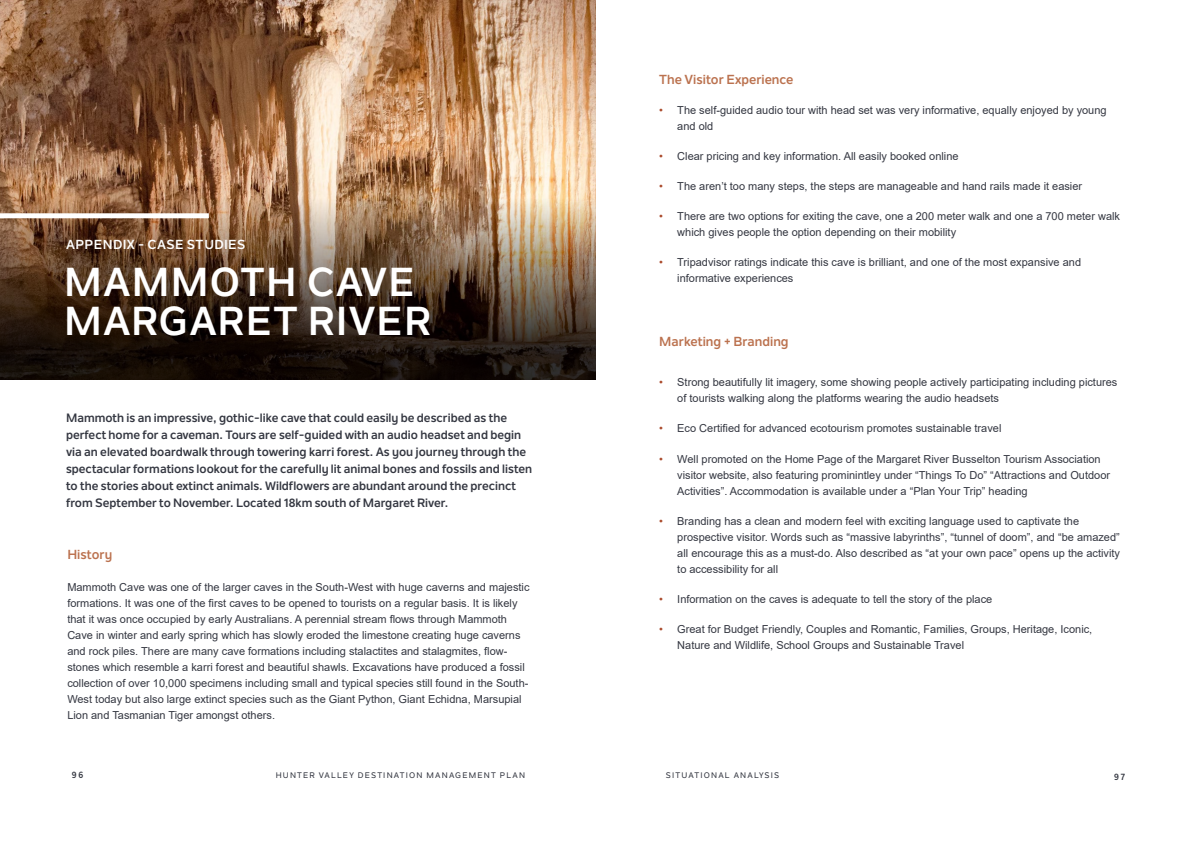
<style>
.page{position:relative;width:1191px;height:842px;background:#fff}
.page>*{position:absolute;margin:0;border:0;box-sizing:border-box;transform-origin:0 0}
.t1{font:700 40px/39px "Nolan Next";letter-spacing:.03em;color:#fff}
.t2{font:700 13px "Nolan Next";color:#bb724f}
.t3{font:700 13px "Nolan Next";letter-spacing:.03em;color:#fff}
.t4{font:700 12px/17px "Nolan Next";color:#343741}
.t5{font:11px/16px "Arial";color:#343741}
.t6{font:700 9px "Nolan Next";color:#343741}
.t7{font:500 8px "Nolan Next";letter-spacing:.15em;color:#343741}
.s1{color:#ab4c2d}
</style>
<div class="page">
<img style="left:0;top:0;width:595px;height:187px">
<img style="left:0;top:187px;width:595px;height:193px">
<div style="left:0;top:213px;width:209px;height:5px;background:#fff"></div>
<p class="t3" style="left:66px;top:237px;width:181px">APPENDIX - CASE STUDIES</p>
<h1 class="t1" style="left:64px;top:262px;width:369px">MAMMOTH CAVE<br>MARGARET RIVER</h1>
<p class="t4" style="left:66px;top:409px;width:468px">Mammoth is an impressive, gothic-like cave that could easily be described as the perfect home for a caveman. Tours are self-guided with an audio headset and begin via an elevated boardwalk through towering karri forest. As you journey through the spectacular formations lookout for the carefully lit animal bones and fossils and listen to the stories about extinct animals. Wildflowers are abundant around the precinct from September to November. Located 18km south of Margaret River.</p>
<p class="t2" style="left:67px;top:547px;width:46px">History</p>
<p class="t5" style="left:67px;top:579px;width:464px">Mammoth Cave was one of the larger caves in the South-West with huge caverns and majestic formations. It was one of the first caves to be opened to tourists on a regular basis. It is likely that it was once occupied by early Australians. A perennial stream flows through Mammoth Cave in winter and early spring which has slowly eroded the limestone creating huge caverns and rock piles. There are many cave formations including stalactites and stalagmites, flow&shy;stones which resemble a karri forest and beautiful shawls. Excavations have produced a fossil collection of over 10,000 specimens including small and typical species still found in the South-West today but also large extinct species such as the Giant Python, Giant Echidna, Marsupial Lion and Tasmanian Tiger amongst others.</p>
<p class="t2" style="left:659px;top:71px;width:136px">The Visitor Experience</p>
<p class="t5" style="left:677px;top:102px;width:431px;text-indent:-18px"><span class="s1">•</span> The self-guided audio tour with head set was very informative, equally enjoyed by young and old</p>
<p class="t5" style="left:659px;top:148px;width:301px"><span class="s1">•</span> Clear pricing and key information. All easily booked online</p>
<p class="t5" style="left:659px;top:178px;width:424px"><span class="s1">•</span> The aren’t too many steps, the steps are manageable and hand rails made it easier</p>
<p class="t5" style="left:677px;top:208px;width:444px;text-indent:-18px"><span class="s1">•</span> There are two options for exiting the cave, one a 200 meter walk and one a 700 meter walk which gives people the option depending on their mobility</p>
<p class="t5" style="left:677px;top:255px;width:405px;text-indent:-18px"><span class="s1">•</span> Tripadvisor ratings indicate this cave is brilliant, and one of the most expansive and informative experiences</p>
<p class="t2" style="left:659px;top:333px;width:131px">Marketing + Branding</p>
<p class="t5" style="left:677px;top:374px;width:441px;text-indent:-18px"><span class="s1">•</span> Strong beautifully lit imagery, some showing people actively participating including pictures of tourists walking along the platforms wearing the audio headsets</p>
<p class="t5" style="left:659px;top:420px;width:344px"><span class="s1">•</span> Eco Certified for advanced ecotourism promotes sustainable travel</p>
<p class="t5" style="left:677px;top:451px;width:434px;text-indent:-18px"><span class="s1">•</span> Well promoted on the Home Page of the Margaret River Busselton Tourism Association visitor website, also featuring prominintley under “Things To Do” “Attractions and Outdoor<br>Activities”. Accommodation is available under a “Plan Your Trip” heading</p>
<p class="t5" style="left:677px;top:513px;width:444px;text-indent:-18px"><span class="s1">•</span> Branding has a clean and modern feel with exciting language used to captivate the prospective visitor. Words such as “massive labyrinths”, “tunnel of doom”, and “be amazed” all encourage this as a must-do. Also described as “at your own pace” opens up the activity to accessibility for all</p>
<p class="t5" style="left:659px;top:591px;width:334px"><span class="s1">•</span> Information on the caves is adequate to tell the story of the place</p>
<p class="t5" style="left:677px;top:621px;width:416px;text-indent:-18px"><span class="s1">•</span> Great for Budget Friendly, Couples and Romantic, Families, Groups, Heritage, Iconic,<br>Nature and Wildlife, School Groups and Sustainable Travel</p>
<p class="t6" style="left:72px;top:769px;width:13px">96</p>
<p class="t7" style="left:276px;top:770px;width:251px">HUNTER VALLEY DESTINATION MANAGEMENT PLAN</p>
<p class="t7" style="left:666px;top:770px;width:115px">SITUATIONAL ANALYSIS</p>
<p class="t6" style="left:1114px;top:771px;width:12px">97</p>
</div>
